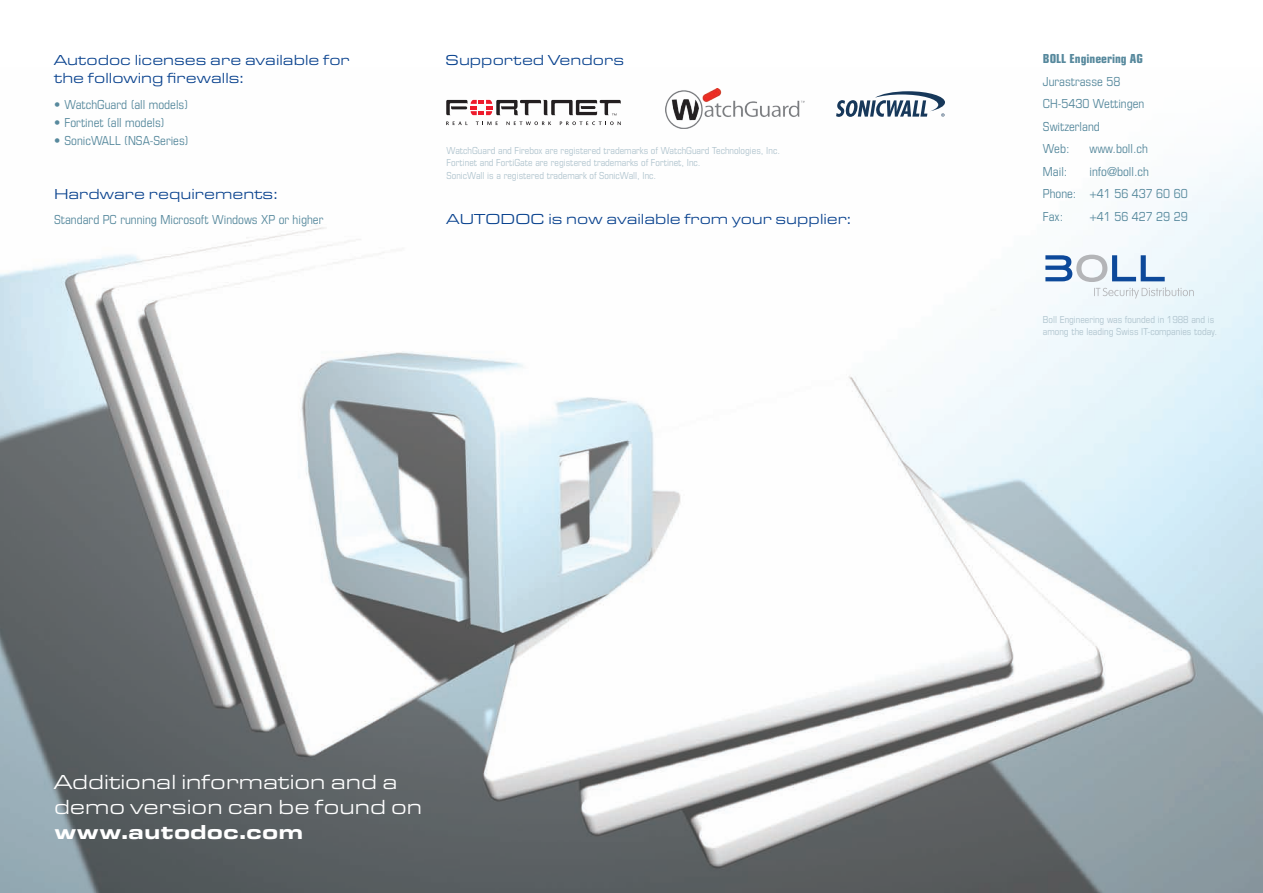
<style>
.page{position:relative;width:1263px;height:893px;background:#fff}
.page>*{position:absolute;margin:0;border:0;box-sizing:border-box;transform-origin:0 0}
.t1{font:21px/25.2px "Eurostile Ext";color:#fff}
.t2{font:900 21px "Eurostile Ext";color:#fff}
.t3{font:15px/18px "Eurostile Ext";color:#09428e}
.t4{font:13.5px/22.5px "Eurostile Con";color:#57899d}
.t5{font:13.5px "Eurostile Con Hea";color:#57899d}
.t6{font:10.5px/12.6px "Eurostile Con";color:#b0c4ce}
</style>
<div class="page">
<img style="left:0;top:160px;width:1263px;height:733px">
<img style="left:666px;top:89px;width:138px;height:39px">
<svg style="left:836px;top:91px;width:109px;height:26px"></svg>
<svg style="left:1045px;top:255px;width:149px;height:44px"></svg>
<svg style="left:446px;top:100px;width:175px;height:15px"></svg>
<svg style="left:446px;top:121px;width:22px;height:4px"></svg>
<svg style="left:476px;top:121px;width:22px;height:4px"></svg>
<svg style="left:506px;top:121px;width:45px;height:4px"></svg>
<svg style="left:560px;top:121px;width:61px;height:4px"></svg>
<h2 class="t3" style="left:54px;top:51px;width:297px">Autodoc licenses are available for the following firewalls:</h2>
<p class="t4" style="left:54px;top:94px;width:136px">• WatchGuard (all models)</p>
<p class="t4" style="left:54px;top:112px;width:112px">• Fortinet (all models)</p>
<p class="t4" style="left:54px;top:130px;width:136px">• SonicWALL (NSA-Series)</p>
<h2 class="t3" style="left:54px;top:185px;width:225px">Hardware requirements:</h2>
<p class="t4" style="left:54px;top:208px;width:271px">Standard PC running Microsoft Windows XP or higher</p>
<h2 class="t3" style="left:446px;top:51px;width:180px">Supported Vendors</h2>
<p class="t6" style="left:447px;top:144px;width:335px">WatchGuard and Firebox are registered trademarks of WatchGuard Technologies, Inc.<br>Fortinet and FortiGate are registered trademarks of Fortinet, Inc.<br>SonicWall is a registered trademark of SonicWall, Inc.</p>
<h2 class="t3" style="left:447px;top:210px;width:406px">AUTODOC is now available from your supplier:</h2>
<h1 class="t1" style="left:54px;top:769px;width:370px">Additional information and a demo version can be found on</h1>
<h1 class="t2" style="left:54px;top:819px;width:251px">www.autodoc.com</h1>
<p class="t5" style="left:1043px;top:51px;width:102px">BOLL Engineering AG</p>
<p class="t4" style="left:1043px;top:71px;width:103px">Jurastrasse 58<br>CH-5430 Wettingen<br>Switzerland<br>Web:</p>
<p class="t4" style="left:1089px;top:138px;width:60px">www.boll.ch</p>
<p class="t4" style="left:1043px;top:161px;width:146px;text-indent:46px">info@boll.ch<br>Phone: +41 56 437 60 60<br>Fax:</p>
<p class="t4" style="left:1043px;top:161px;width:26px">Mail:</p>
<p class="t4" style="left:1089px;top:206px;width:100px">+41 56 427 29 29</p>
<p class="t6" style="left:1043px;top:313px;width:176px">Boll Engineering was founded in 1988 and is among the leading Swiss IT-companies today.</p>
</div>
